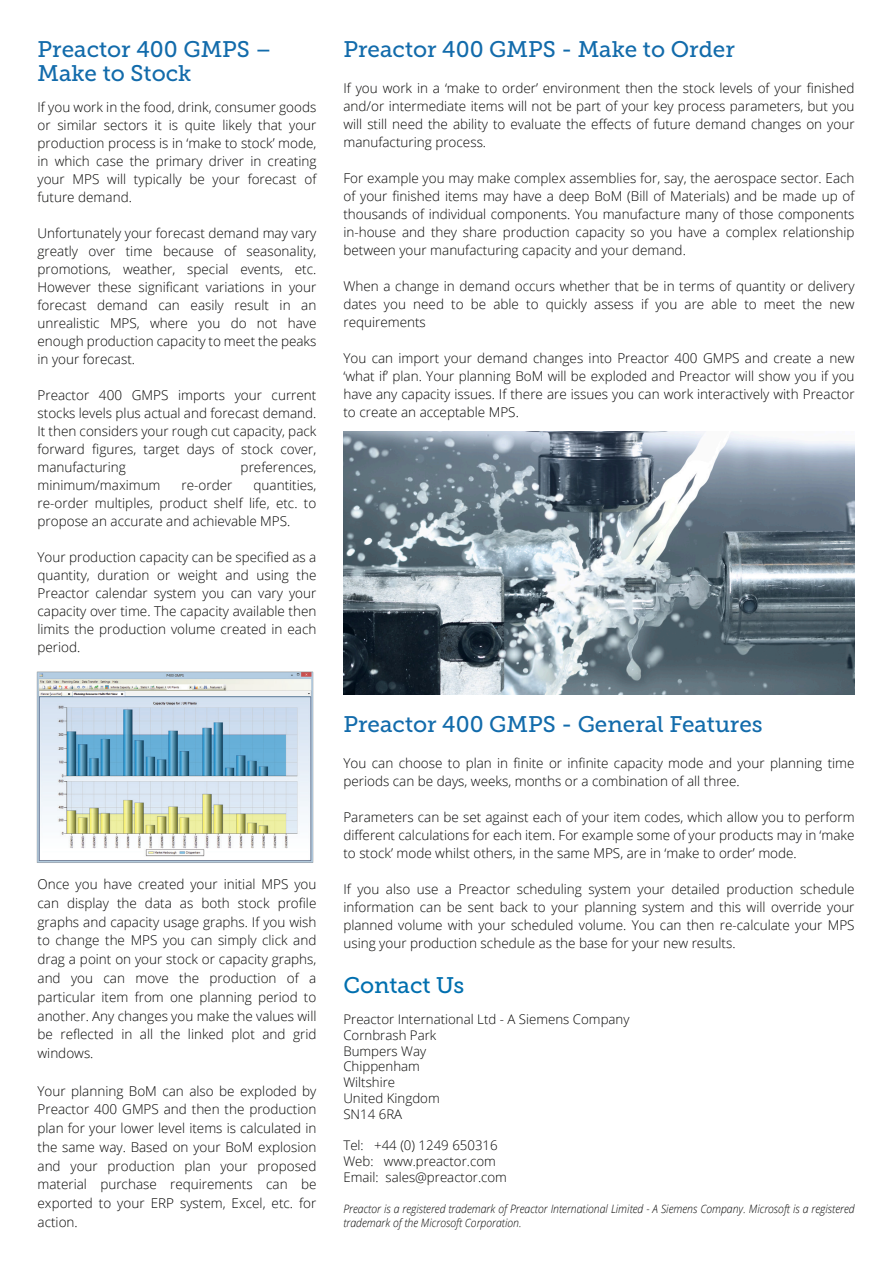
<style>
.page{position:relative;width:893px;height:1263px;background:#fff}
.page>*{position:absolute;margin:0;border:0;box-sizing:border-box;transform-origin:0 0}
.t1{font:22.5px/24px "Museo Slab 500";color:#126bab}
.t2{font:22.5px "Museo Slab 500";color:#006faf}
.t3{font:300 13.5px/18px "Open Sans";color:#050504;text-align:justify}
.t4{font:300 13.2px/15.8px "Open Sans";color:#050504}
.t5{font:italic 300 11.55px/13.5px "Open Sans";color:#050504;scale:.91 1}
</style>
<div class="page">
<img style="left:36px;top:671px;width:278px;height:192px">
<img style="left:343px;top:431px;width:511px;height:263px">
<h1 class="t1" style="left:38px;top:37px;width:236px">Preactor 400 GMPS –<br>Make to Stock</h1>
<p class="t3" style="left:38px;top:98px;width:280px">If you work in the food, drink, consumer goods or similar sectors it is quite likely that your production process is in ‘make to stock’ mode, in which case the primary driver in creating your MPS will typically be your forecast of future demand.</p>
<p class="t3" style="left:38px;top:224px;width:280px">Unfortunately your forecast demand may vary greatly over time because of seasonality, promotions, weather, special events, etc.<br>However these significant variations in your forecast demand can easily result in an unrealistic MPS, where you do not have enough production capacity to meet the peaks in your forecast.</p>
<p class="t3" style="left:38px;top:386px;width:280px">Preactor 400 GMPS imports your current stocks levels plus actual and forecast demand.<br>It then considers your rough cut capacity, pack forward figures, target days of stock cover, manufacturing</p>
<p class="t3" style="left:241px;top:458px;width:77px">preferences,</p>
<p class="t3" style="left:38px;top:476px;width:125px">minimum/maximum</p>
<p class="t3" style="left:182px;top:476px;width:52px">re-order</p>
<p class="t3" style="left:38px;top:476px;width:280px;text-indent:216px">quantities, re-order multiples, product shelf life, etc. to propose an accurate and achievable MPS.</p>
<p class="t3" style="left:38px;top:548px;width:280px">Your production capacity can be specified as a quantity, duration or weight and using the Preactor calendar system you can vary your capacity over time. The capacity available then limits the production volume created in each period.</p>
<p class="t3" style="left:38px;top:875px;width:280px;line-height:18.8px">Once you have created your initial MPS you can display the data as both stock profile graphs and capacity usage graphs. If you wish to change the MPS you can simply click and drag a point on your stock or capacity graphs, and you can move the production of a particular item from one planning period to another. Any changes you make the values will be reflected in all the linked plot and grid windows.</p>
<p class="t3" style="left:38px;top:1081px;width:280px;line-height:18.8px">Your planning BoM can also be exploded by Preactor 400 GMPS and then the production plan for your lower level items is calculated in the same way. Based on your BoM explosion and your production plan your proposed material purchase requirements can be exported to your ERP system, Excel, etc. for action.</p>
<h1 class="t1" style="left:343px;top:37px;width:393px">Preactor 400 GMPS - Make to Order</h1>
<p class="t3" style="left:343px;top:78px;width:513px">If you work in a ‘make to order’ environment then the stock levels of your finished and/or intermediate items will not be part of your key process parameters, but you will still need the ability to evaluate the effects of future demand changes on your manufacturing process.</p>
<p class="t3" style="left:343px;top:168px;width:513px">For example you may make complex assemblies for, say, the aerospace sector. Each of your finished items may have a deep BoM (Bill of Materials) and be made up of thousands of individual components. You manufacture many of those components in-house and they share production capacity so you have a complex relationship between your manufacturing capacity and your demand.</p>
<p class="t3" style="left:343px;top:276px;width:513px">When a change in demand occurs whether that be in terms of quantity or delivery dates you need to be able to quickly assess if you are able to meet the new requirements</p>
<p class="t3" style="left:343px;top:348px;width:513px">You can import your demand changes into Preactor 400 GMPS and create a new ‘what if’ plan. Your planning BoM will be exploded and Preactor will show you if you have any capacity issues. If there are issues you can work interactively with Preactor to create an acceptable MPS.</p>
<h1 class="t1" style="left:343px;top:712px;width:421px">Preactor 400 GMPS - General Features</h1>
<p class="t3" style="left:343px;top:753px;width:513px">You can choose to plan in finite or infinite capacity mode and your planning time periods can be days, weeks, months or a combination of all three.</p>
<p class="t3" style="left:343px;top:807px;width:513px">Parameters can be set against each of your item codes, which allow you to perform different calculations for each item. For example some of your products may in ‘make to stock’ mode whilst others, in the same MPS, are in ‘make to order’ mode.</p>
<p class="t3" style="left:343px;top:879px;width:513px">If you also use a Preactor scheduling system your detailed production schedule information can be sent back to your planning system and this will override your planned volume with your scheduled volume. You can then re-calculate your MPS using your production schedule as the base for your new results.</p>
<h1 class="t2" style="left:343px;top:972px;width:122px">Contact Us</h1>
<p class="t4" style="left:343px;top:1011px;width:288px">Preactor International Ltd - A Siemens Company<br>Cornbrash Park<br>Bumpers Way<br>Chippenham<br>Wiltshire<br>United Kingdom<br>SN14 6RA</p>
<p class="t4" style="left:343px;top:1137px;width:165px">Tel: +44 (0) 1249 650316<br>Web: www.preactor.com<br>Email: sales@preactor.com</p>
<p class="t5" style="left:343px;top:1202px;width:563px">Preactor is a registered trademark of Preactor International Limited - A Siemens Company. Microsoft is a registered trademark of the Microsoft Corporation.</p>
</div>
